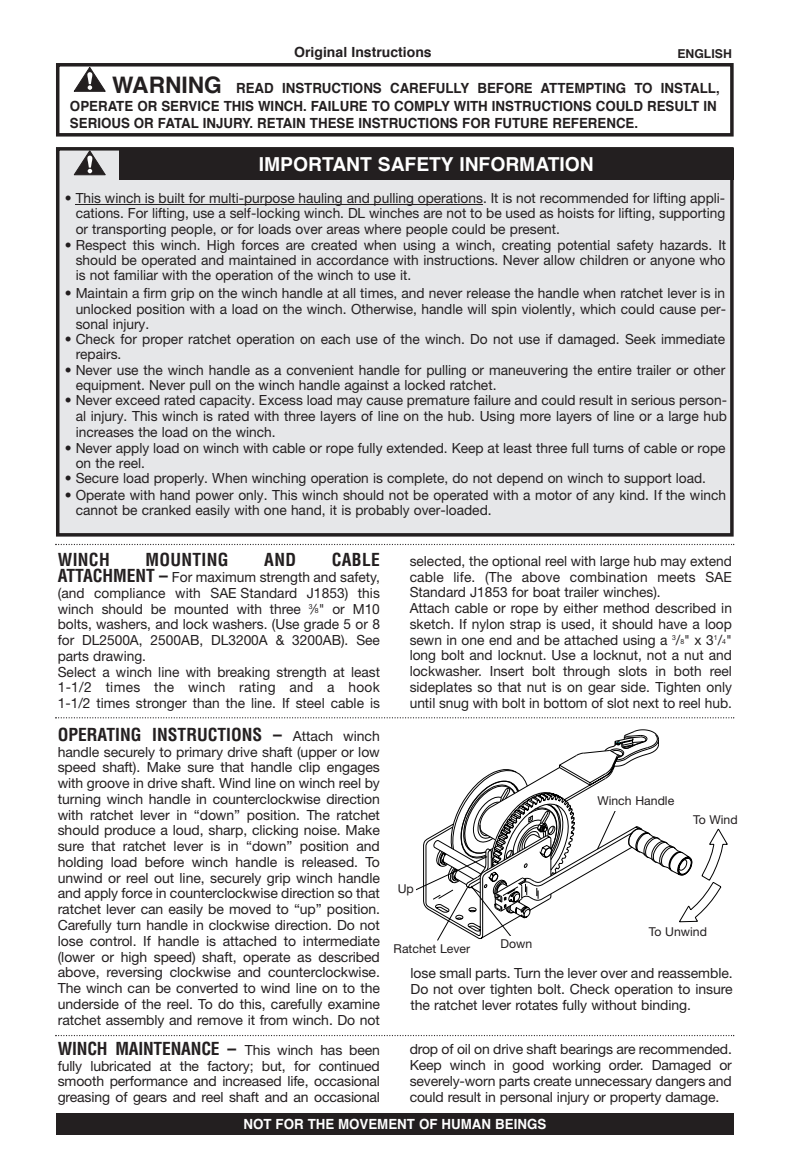
<style>
.page{position:relative;width:788px;height:1166px;background:#fff}
.page>*{position:absolute;margin:0;border:0;box-sizing:border-box;transform-origin:0 0}
.t1{font:700 19.25px "Helvetica";color:#fff}
.t2{font:700 condensed 17.5px "Helvetica";color:#231f20}
.t3{font:700 condensed 17.5px "Helvetica";letter-spacing:.02em;color:#231f20}
.t4{font:14px/15.8px "Helvetica Neue";color:#231f20;text-align:justify}
.t5{font:700 14px/17.5px "Helvetica";color:#231f20;scale:.95 1}
.t6{font:700 14px "Helvetica";color:#fff;scale:.95 1}
.t7{font:700 14px "Helvetica";color:#231f20}
.t8{font:12.25px "Helvetica Neue";color:#231f20}
.t9{font:700 12.25px "Helvetica";color:#231f20}
.s1{font-size:22.75px}
.s2{font-family:"Helvetica";font-weight:700;font-stretch:condensed;font-size:17.5px}
.s3{font-size:7px}
.s4{font-family:"Helvetica Neue";font-weight:400;font-stretch:normal;font-size:14px}
</style>
<div class="page">
<div style="left:56px;top:63px;width:677px;height:73px;border:4px solid #231f20"></div>
<svg style="left:74px;top:67px;width:31px;height:24px"></svg>
<div style="left:58px;top:149px;width:673px;height:386px;background:#e6e7e9"></div>
<div style="left:56px;top:147px;width:677px;height:389px;border:4px solid #231f20"></div>
<hr style="left:76px;top:204px;width:407px;height:1px;background:#231f20">
<svg style="left:74px;top:151px;width:31px;height:24px"></svg>
<div style="left:56px;top:1113px;width:677px;height:21px;background:#231f20"></div>
<div style="left:119px;top:148px;width:614px;height:31px;background:#231f20"></div>
<svg style="left:55px;top:544px;width:679px;height:1px"></svg>
<svg style="left:55px;top:717px;width:679px;height:1px"></svg>
<svg style="left:55px;top:1035px;width:679px;height:1px"></svg>
<svg style="left:416px;top:729px;width:311px;height:211px"></svg>
<div style="left:498px;top:936px;width:36px;height:17px;background:#fff"></div>
<div style="left:595px;top:794px;width:90px;height:17px;background:#fff"></div>
<p class="t7" style="left:294px;top:47px;width:139px">Original Instructions</p>
<p class="t9" style="left:677px;top:48px;width:56px">ENGLISH</p>
<p class="t5" style="left:70px;top:81px;width:685px;text-indent:42px"><span class="s1">WARNING</span> READ INSTRUCTIONS CAREFULLY BEFORE ATTEMPTING TO INSTALL,<br>OPERATE OR SERVICE THIS WINCH. FAILURE TO COMPLY WITH INSTRUCTIONS COULD RESULT IN<br>SERIOUS OR FATAL INJURY. RETAIN THESE INSTRUCTIONS FOR FUTURE REFERENCE.</p>
<h1 class="t1" style="left:259px;top:156px;width:336px">IMPORTANT SAFETY INFORMATION</h1>
<p class="t4" style="left:76px;top:191px;width:651px;text-indent:-11px">• This winch is built for multi-purpose hauling and pulling operations. It is not recommended for lifting appli&shy;cations. For lifting, use a self-locking winch. DL winches are not to be used as hoists for lifting, supporting or transporting people, or for loads over areas where people could be present.</p>
<p class="t4" style="left:76px;top:239px;width:652px;line-height:15.2px;text-indent:-11px">• Respect this winch. High forces are created when using a winch, creating potential safety hazards. It should be operated and maintained in accordance with instructions. Never allow children or anyone who is not familiar with the operation of the winch to use it.</p>
<p class="t4" style="left:76px;top:287px;width:651px;line-height:15.2px;text-indent:-11px">• Maintain a firm grip on the winch handle at all times, and never release the handle when ratchet lever is in unlocked position with a load on the winch. Otherwise, handle will spin violently, which could cause per&shy;sonal injury.</p>
<p class="t4" style="left:76px;top:333px;width:651px;line-height:14.9px;text-indent:-11px">• Check for proper ratchet operation on each use of the winch. Do not use if damaged. Seek immediate repairs.</p>
<p class="t4" style="left:76px;top:364px;width:651px;line-height:14.9px;text-indent:-11px">• Never use the winch handle as a convenient handle for pulling or maneuvering the entire trailer or other equipment. Never pull on the winch handle against a locked ratchet.</p>
<p class="t4" style="left:76px;top:394px;width:652px;text-indent:-11px">• Never exceed rated capacity. Excess load may cause premature failure and could result in serious person&shy;al injury. This winch is rated with three layers of line on the hub. Using more layers of line or a large hub increases the load on the winch.</p>
<p class="t4" style="left:76px;top:441px;width:651px;line-height:14.9px;text-indent:-11px">• Never apply load on winch with cable or rope fully extended. Keep at least three full turns of cable or rope on the reel.</p>
<p class="t4" style="left:65px;top:472px;width:642px">• Secure load properly. When winching operation is complete, do not depend on winch to support load.</p>
<p class="t4" style="left:76px;top:489px;width:651px;line-height:14.9px;text-indent:-11px">• Operate with hand power only. This winch should not be operated with a motor of any kind. If the winch cannot be cranked easily with one hand, it is probably over-loaded.</p>
<p class="t2" style="left:58px;top:550px;width:53px">WINCH</p>
<p class="t3" style="left:145px;top:550px;width:85px">MOUNTING</p>
<p class="t2" style="left:264px;top:550px;width:33px">AND</p>
<p class="t2" style="left:332px;top:550px;width:50px">CABLE</p>
<p class="t4" style="left:58px;top:570px;width:324px;text-align:left"><span class="s2">ATTACHMENT –</span> For maximum strength and safety, (and compliance with SAE Standard J1853) this winch should be mounted with three <sup>3</sup>⁄<span class="s3">8</span>" or M10 bolts, washers, and lock washers. (Use grade 5 or 8 for DL2500A, 2500AB, DL3200A &amp; 3200AB). See parts drawing.<br>Select a winch line with breaking strength at least 1-1/2 times the winch rating and a hook 1-1/2 times stronger than the line. If steel cable is</p>
<p class="t2" style="left:58px;top:724px;width:323px">OPERATING INSTRUCTIONS – <span class="s4">Attach winch</span></p>
<p class="t4" style="left:58px;top:745px;width:324px">handle securely to primary drive shaft (upper or low speed shaft). Make sure that handle clip engages with groove in drive shaft. Wind line on winch reel by turning winch handle in counterclockwise direction with ratchet lever in “down” position. The ratchet should produce a loud, sharp, clicking noise. Make sure that ratchet lever is in “down” position and holding load before winch handle is released. To unwind or reel out line, securely grip winch handle and apply force in counterclockwise direction so that ratchet lever can easily be moved to “up” position.<br>Carefully turn handle in clockwise direction. Do not lose control. If handle is attached to intermediate (lower or high speed) shaft, operate as described above, reversing clockwise and counterclockwise.<br>The winch can be converted to wind line on to the underside of the reel. To do this, carefully examine ratchet assembly and remove it from winch. Do not</p>
<p class="t2" style="left:58px;top:1038px;width:323px">WINCH MAINTENANCE – <span class="s4">This winch has been</span></p>
<p class="t4" style="left:58px;top:1059px;width:324px">fully lubricated at the factory; but, for continued smooth performance and increased life, occasional greasing of gears and reel shaft and an occasional</p>
<p class="t4" style="left:409px;top:554px;width:324px;text-align:left">selected, the optional reel with large hub may extend cable life. (The above combination meets SAE Standard J1853 for boat trailer winches).<br>Attach cable or rope by either method described in sketch. If nylon strap is used, it should have a loop sewn in one end and be attached using a <sup>3</sup>/<span class="s3">8</span>" x 3<sup>1</sup>/<span class="s3">4</span>" long bolt and locknut. Use a locknut, not a nut and lockwasher. Insert bolt through slots in both reel sideplates so that nut is on gear side. Tighten only until snug with bolt in bottom of slot next to reel hub.</p>
<p class="t8" style="left:398px;top:884px;width:18px">Up</p>
<p class="t8" style="left:393px;top:944px;width:78px">Ratchet Lever</p>
<p class="t8" style="left:500px;top:938px;width:33px">Down</p>
<p class="t8" style="left:597px;top:796px;width:78px">Winch Handle</p>
<p class="t8" style="left:693px;top:815px;width:46px">To Wind</p>
<p class="t8" style="left:648px;top:927px;width:60px">To Unwind</p>
<p class="t4" style="left:410px;top:966px;width:324px">lose small parts. Turn the lever over and reassemble.<br>Do not over tighten bolt. Check operation to insure the ratchet lever rotates fully without binding.</p>
<p class="t4" style="left:409px;top:1042px;width:324px">drop of oil on drive shaft bearings are recommended.<br>Keep winch in good working order. Damaged or severely-worn parts create unnecessary dangers and could result in personal injury or property damage.</p>
<p class="t6" style="left:243px;top:1118px;width:320px">NOT FOR THE MOVEMENT OF HUMAN BEINGS</p>
</div>
